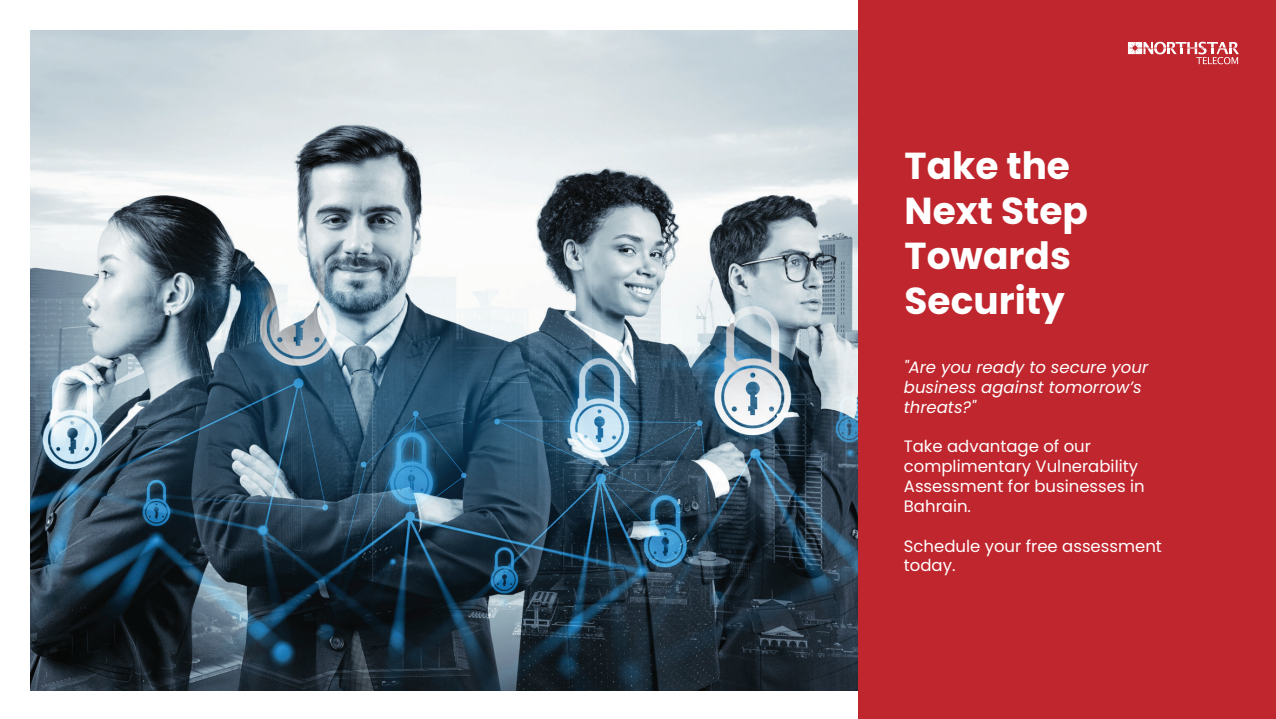
<style>
.page{position:relative;width:1276px;height:719px;background:#fff}
.page>*{position:absolute;margin:0;border:0;box-sizing:border-box;transform-origin:0 0}
.t1{font:700 37.5px/45px "Poppins";color:#fff}
.t2{font:16.5px/19.8px "Poppins";color:#fff}
.t3{font:italic 16.5px/19.8px "Poppins";color:#fff}
</style>
<div class="page">
<img style="left:31px;top:30px;width:827px;height:659px">
<div style="left:858px;top:0;width:418px;height:718px;background:#c0262d"></div>
<svg style="left:1128px;top:42px;width:111px;height:22px"></svg>
<h1 class="t1" style="left:904px;top:143px;width:185px">Take the<br>Next Step<br>Towards<br>Security</h1>
<p class="t3" style="left:904px;top:357px;width:246px">"Are you ready to secure your business against tomorrow’s threats?"</p>
<p class="t2" style="left:904px;top:436px;width:242px">Take advantage of our complimentary Vulnerability<br>Assessment for businesses in<br>Bahrain.</p>
<p class="t2" style="left:904px;top:535px;width:259px">Schedule your free assessment today.</p>
</div>
